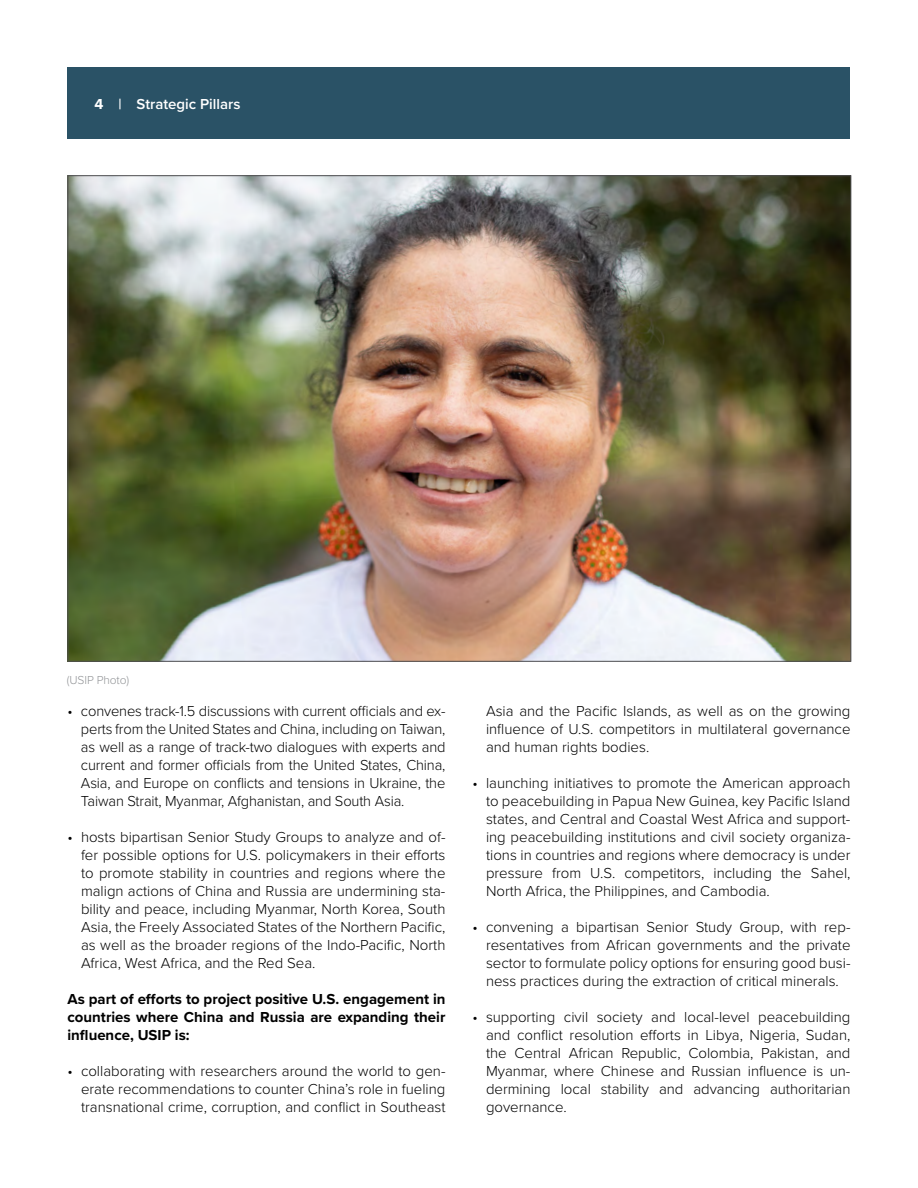
<style>
.page{position:relative;width:918px;height:1188px;background:#fff}
.page>*{position:absolute;margin:0;border:0;box-sizing:border-box;transform-origin:0 0}
.t1{font:300 15px/18px "Proxima Nova";color:#000;text-align:justify}
.t2{font:700 15px/18px "Proxima Nova";color:#000;text-align:justify}
.t3{font:600 15px "Proxima Nova";color:#fff}
.t4{font:300 12px "Proxima Nova";letter-spacing:-.01em;color:#939598}
.s1{font-weight:700}
</style>
<div class="page">
<div style="left:68px;top:68px;width:782px;height:72px;background:#2a5266"></div>
<img style="left:70px;top:178px;width:779px;height:482px">
<p class="t3" style="left:94px;top:93px;width:147px"><span class="s1">4</span> | Strategic Pillars</p>
<p class="t4" style="left:67px;top:672px;width:64px">(USIP Photo)</p>
<p class="t1" style="left:81px;top:701px;width:366px;text-indent:-13px">• convenes track-1.5 discussions with current ofcials and ex&shy;perts from the United States and China, including on Taiwan, as well as a range of track-two dialogues with experts and current and former ofcials from the United States, China, Asia, and Europe on conficts and tensions in Ukraine, the Taiwan Strait, Myanmar, Afghanistan, and South Asia.</p>
<p class="t1" style="left:81px;top:827px;width:366px;text-indent:-14px">• hosts bipartisan Senior Study Groups to analyze and of&shy;fer possible options for U.S. policymakers in their eforts to promote stability in countries and regions where the malign actions of China and Russia are undermining sta&shy;bility and peace, including Myanmar, North Korea, South Asia, the Freely Associated States of the Northern Pacifc, as well as the broader regions of the Indo-Pacifc, North Africa, West Africa, and the Red Sea.</p>
<h5 class="t2" style="left:68px;top:989px;width:380px">As part of eforts to project positive U.S. engagement in countries where China and Russia are expanding their infuence, USIP is:</h5>
<p class="t1" style="left:81px;top:1061px;width:366px;text-indent:-14px">• collaborating with researchers around the world to gen&shy;erate recommendations to counter China’s role in fueling transnational crime, corruption, and confict in Southeast</p>
<p class="t1" style="left:486px;top:701px;width:366px">Asia and the Pacifc Islands, as well as on the growing infuence of U.S. competitors in multilateral governance and human rights bodies.</p>
<p class="t1" style="left:486px;top:773px;width:366px;text-indent:-14px">• launching initiatives to promote the American approach to peacebuilding in Papua New Guinea, key Pacifc Island states, and Central and Coastal West Africa and support&shy;ing peacebuilding institutions and civil society organiza&shy;tions in countries and regions where democracy is under pressure from U.S. competitors, including the Sahel, North Africa, the Philippines, and Cambodia.</p>
<p class="t1" style="left:486px;top:917px;width:366px;text-indent:-14px">• convening a bipartisan Senior Study Group, with rep&shy;resentatives from African governments and the private sector to formulate policy options for ensuring good busi&shy;ness practices during the extraction of critical minerals.</p>
<p class="t1" style="left:486px;top:1007px;width:366px;text-indent:-14px">• supporting civil society and local-level peacebuilding and confict resolution eforts in Libya, Nigeria, Sudan, the Central African Republic, Colombia, Pakistan, and Myanmar, where Chinese and Russian infuence is un&shy;dermining local stability and advancing authoritarian governance.</p>
</div>
